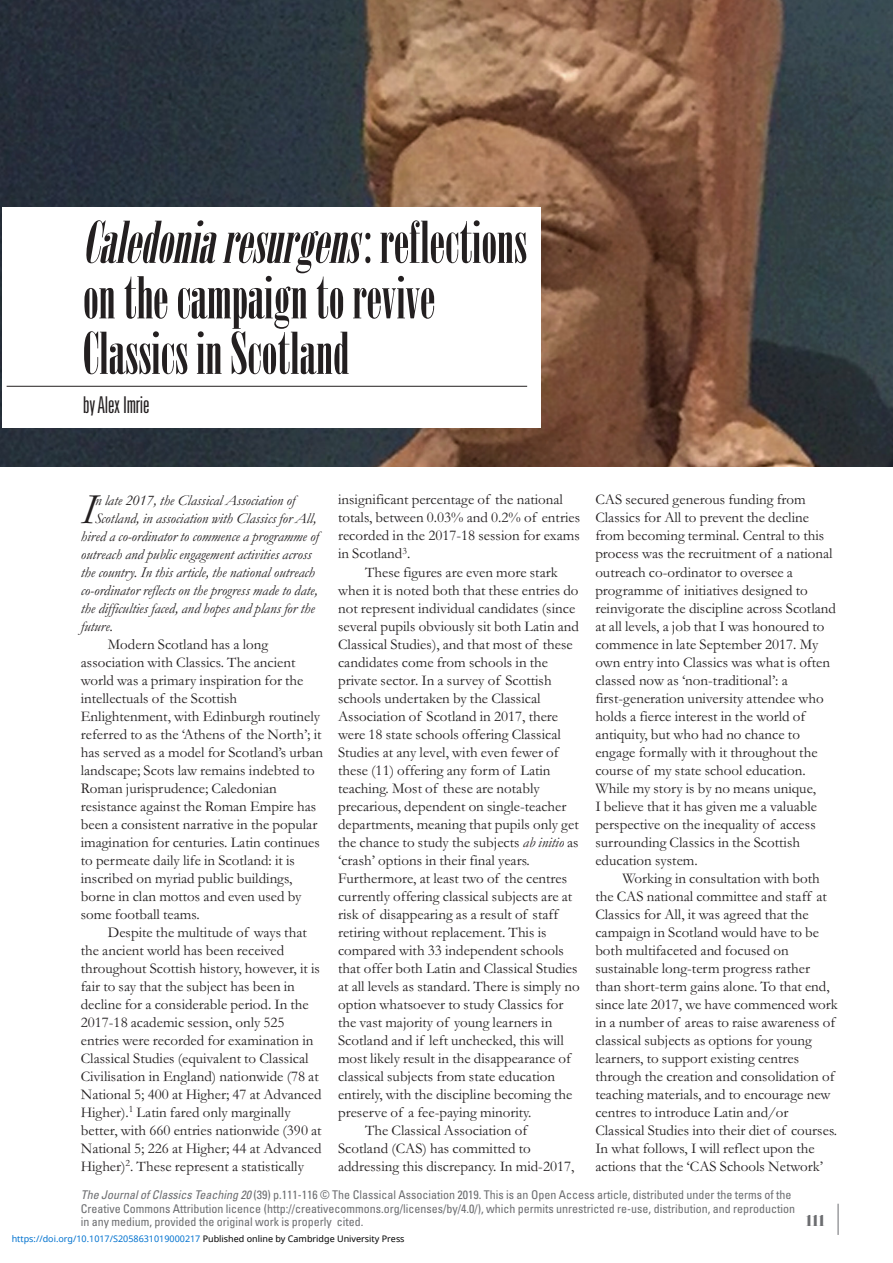
<style>
.page{position:relative;width:893px;height:1263px;background:#fff}
.page>*{position:absolute;margin:0;border:0;box-sizing:border-box;transform-origin:0 0}
.t1{font:57.45px/55.5px "Onyx";color:#231f20}
.t2{font:italic 43.05px "Garamond";color:#231f20}
.t3{font:300 ultra-condensed 23.1px "Univers LT Std";letter-spacing:-.01em;color:#231f20}
.t4{font:15px/18px "Garamond";color:#231f20}
.t5{font:italic 15px "Garamond";color:#231f20}
.t6{font:15px "Onyx MT Std";color:#6c6d70;scale:2 1}
.t7{font:condensed 12px/13.5px "Univers LT Std";color:#6c6d70}
.t8{font:9px "Noto Sans";color:#0172cf}
.s1{font-style:italic}
.s2{color:#000}
</style>
<div class="page">
<hr style="left:838px;top:1204px;width:1px;height:31px;background:#6c6d70">
<img style="left:0;top:0;width:893px;height:467px">
<div style="left:2px;top:207px;width:539px;height:220px;background:#fff"></div>
<hr style="left:7px;top:386px;width:520px;height:1px;background:#231f20">
<h1 class="t1" style="left:83px;top:215px;width:446px"><span class="s1">Caledoniaresurgens</span>: r e f l e c t i o n s on the campaign to revive<br>Classics in Scotland</h1>
<h3 class="t3" style="left:83px;top:393px;width:68px">by Alex Imrie</h3>
<p class="t5" style="left:95px;top:492px;width:201px">n late 2017, the Classical Association of</p>
<p class="t5" style="left:95px;top:510px;width:223px">Scotland, in association with Classics for All,</p>
<p class="t5" style="left:81px;top:528px;width:239px">hired a co-ordinator to commence a programme of</p>
<p class="t5" style="left:81px;top:546px;width:232px">outreach and public engagement activities across</p>
<p class="t5" style="left:81px;top:564px;width:236px">the country. In this article, the national outreach</p>
<p class="t5" style="left:81px;top:582px;width:238px">co-ordinator reflects on the progress made to date,</p>
<p class="t5" style="left:81px;top:600px;width:235px">the difficulties faced, and hopes and plans for the</p>
<p class="t5" style="left:81px;top:618px;width:34px">future.</p>
<p class="t4" style="left:81px;top:635px;width:244px;text-indent:27px">Modern Scotland has a long association with Classics. The ancient world was a primary inspiration for the intellectuals of the Scottish Enlightenment, with Edinburgh routinely referred to as the ‘Athens of the North’; it has served as a model for Scotland’s urban landscape; Scots law remains indebted to Roman jurisprudence; Caledonian resistance against the Roman Empire has been a consistent narrative in the popular imagination for centuries. Latin continues to permeate daily life in Scotland: it is inscribed on myriad public buildings, borne in clan mottos and even used by some football teams.</p>
<p class="t4" style="left:81px;top:923px;width:242px;text-indent:27px">Despite the multitude of ways that the ancient world has been received throughout Scottish history, however, it is fair to say that the subject has been in decline for a considerable period. In the 2017-18 academic session, only 525 entries were recorded for examination in Classical Studies (equivalent to Classical Civilisation in England) nationwide (78 at National 5; 400 at Higher; 47 at Advanced Higher).<sup>1</sup> Latin fared only marginally better, with 660 entries nationwide (390 at National 5; 226 at Higher; 44 at Advanced Higher)<sup>2</sup>. These represent a statistically</p>
<h2 class="t2" style="left:81px;top:485px;width:16px">I</h2>
<p class="t4" style="left:338px;top:491px;width:244px">insignificant percentage of the national totals, between 0.03% and 0.2% of entries recorded in the 2017-18 session for exams in Scotland<sup>3</sup>.</p>
<p class="t4" style="left:365px;top:563px;width:194px">These figures are even more stark</p>
<p class="t4" style="left:338px;top:581px;width:242px">when it is noted both that these entries do</p>
<p class="t4" style="left:338px;top:599px;width:239px">not represent individual candidates (since</p>
<p class="t4" style="left:338px;top:617px;width:243px">several pupils obviously sit both Latin and</p>
<p class="t4" style="left:338px;top:635px;width:236px">Classical Studies), and that most of these</p>
<p class="t4" style="left:338px;top:653px;width:212px">candidates come from schools in the</p>
<p class="t4" style="left:338px;top:671px;width:215px">private sector. In a survey of Scottish</p>
<p class="t4" style="left:338px;top:689px;width:204px">schools undertaken by the Classical</p>
<p class="t4" style="left:338px;top:707px;width:222px">Association of Scotland in 2017, there</p>
<p class="t4" style="left:338px;top:725px;width:224px">were 18 state schools offering Classical</p>
<p class="t4" style="left:338px;top:743px;width:222px">Studies at any level, with even fewer of</p>
<p class="t4" style="left:338px;top:761px;width:214px">these (11) offering any form of Latin</p>
<p class="t4" style="left:338px;top:779px;width:203px">teaching. Most of these are notably</p>
<p class="t4" style="left:338px;top:797px;width:230px">precarious, dependent on single-teacher</p>
<p class="t4" style="left:338px;top:815px;width:242px">departments, meaning that pupils only get</p>
<p class="t4" style="left:338px;top:833px;width:242px">the chance to study the subjects <span class="s1">ab initio</span> as</p>
<p class="t4" style="left:338px;top:851px;width:193px">‘crash’ options in their final years.</p>
<p class="t4" style="left:338px;top:869px;width:231px">Furthermore, at least two of the centres</p>
<p class="t4" style="left:338px;top:887px;width:236px">currently offering classical subjects are at</p>
<p class="t4" style="left:338px;top:905px;width:222px">risk of disappearing as a result of staff</p>
<p class="t4" style="left:338px;top:923px;width:210px">retiring without replacement. This is</p>
<p class="t4" style="left:338px;top:941px;width:227px">compared with 33 independent schools</p>
<p class="t4" style="left:338px;top:959px;width:241px">that offer both Latin and Classical Studies</p>
<p class="t4" style="left:338px;top:977px;width:243px">at all levels as standard. There is simply no</p>
<p class="t4" style="left:338px;top:995px;width:227px">option whatsoever to study Classics for</p>
<p class="t4" style="left:338px;top:1013px;width:216px">the vast majority of young learners in</p>
<p class="t4" style="left:338px;top:1031px;width:227px">Scotland and if left unchecked, this will</p>
<p class="t4" style="left:338px;top:1049px;width:234px">most likely result in the disappearance of</p>
<p class="t4" style="left:338px;top:1067px;width:219px">classical subjects from state education</p>
<p class="t4" style="left:338px;top:1085px;width:236px">entirely, with the discipline becoming the</p>
<p class="t4" style="left:338px;top:1103px;width:195px">preserve of a fee-paying minority.</p>
<p class="t4" style="left:365px;top:1121px;width:164px">The Classical Association of</p>
<p class="t4" style="left:338px;top:1139px;width:194px">Scotland (CAS) has committed to</p>
<p class="t4" style="left:338px;top:1157px;width:238px">addressing this discrepancy. In mid-2017,</p>
<p class="t4" style="left:595px;top:491px;width:242px">CAS secured generous funding from Classics for All to prevent the decline from becoming terminal. Central to this process was the recruitment of a national outreach co-ordinator to oversee a programme of initiatives designed to reinvigorate the discipline across Scotland at all levels, a job that I was honoured to commence in late September 2017. My own entry into Classics was what is often classed now as ‘non-traditional’: a first-generation university attendee who holds a fierce interest in the world of antiquity, but who had no chance to engage formally with it throughout the course of my state school education.<br>While my story is by no means unique,<br>I believe that it has given me a valuable perspective on the inequality of access surrounding Classics in the Scottish education system.</p>
<p class="t4" style="left:595px;top:869px;width:244px;text-indent:27px">Working in consultation with both the CAS national committee and staff at Classics for All, it was agreed that the campaign in Scotland would have to be both multifaceted and focused on sustainable long-term progress rather than short-term gains alone. To that end, since late 2017, we have commenced work in a number of areas to raise awareness of classical subjects as options for young learners, to support existing centres through the creation and consolidation of teaching materials, and to encourage new centres to introduce Latin and/or Classical Studies into their diet of courses.<br>In what follows, I will reflect upon the actions that the ‘CAS Schools Network’</p>
<p class="t7" style="left:81px;top:1188px;width:716px"><span class="s1">The Journal of Classics Teaching 20</span> (39) p.111-116 © The Classical Association 2019. This is an Open Access article, distributed under the terms of the<br>Creative Commons Attribution licence (http://creativecommons.org/licenses/by/4.0/), which permits unrestricted re-use, distribution, and reproduction in any medium, provided the original work is properly cited.</p>
<p class="t8" style="left:12px;top:1232px;width:394px">https://doi.org/10.1017/S2058631019000217 <span class="s2">Published online by Cambridge University Press</span></p>
<p class="t6" style="left:805px;top:1212px;width:11px">111</p>
</div>
